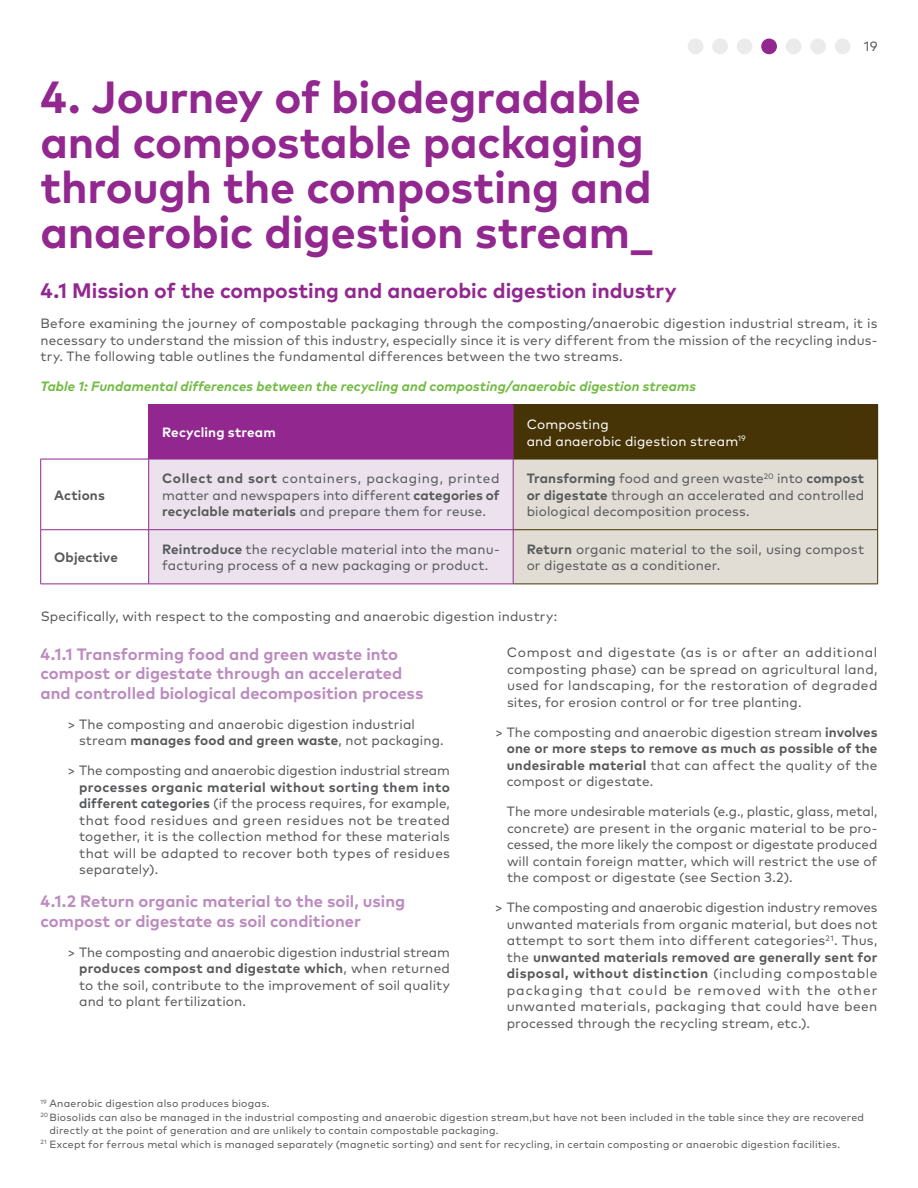
<style>
.page{position:relative;width:918px;height:1188px;background:#fff}
.page>*{position:absolute;margin:0;border:0;box-sizing:border-box;transform-origin:0 0}
.t1{font:700 45px/45px "Mark Pro";letter-spacing:-.005em;color:#92278f}
.t2{font:700 21px "Mark Pro";color:#92278f}
.t3{font:700 16.5px/19.5px "Mark Pro";letter-spacing:.005em;color:#bc8cbf}
.t4{font:13.5px/16.5px "Mark Pro";letter-spacing:.01em;color:#58595b;text-align:justify}
.t5{font:italic 700 13.5px "Mark Pro";letter-spacing:.01em;color:#73bb44}
.t6{font:13.5px/16.5px "Mark Pro";letter-spacing:.01em;color:#fff}
.t7{font:700 13.5px "Mark Pro";letter-spacing:.01em;color:#58595b}
.t8{font:700 13.5px "Mark Pro";letter-spacing:.01em;color:#fff}
.t9{font:10.5px "Mark Pro";letter-spacing:.02em;color:#58595b}
.s1{font-weight:700}
</style>
<div class="page">
<div style="left:149px;top:405px;width:364px;height:54px;background:#92278f"></div>
<div style="left:513px;top:405px;width:365px;height:54px;background:#463406"></div>
<div style="left:149px;top:460px;width:364px;height:124px;background:#ebe2ed"></div>
<div style="left:514px;top:460px;width:363px;height:124px;background:#e2ddd4"></div>
<hr style="left:40px;top:459px;width:109px;height:1px;background:#92278f">
<hr style="left:40px;top:459px;width:1px;height:71px;background:#92278f">
<hr style="left:40px;top:529px;width:109px;height:1px;background:#92278f">
<hr style="left:40px;top:530px;width:1px;height:54px;background:#92278f">
<hr style="left:148px;top:530px;width:1px;height:54px;background:#92278f">
<hr style="left:513px;top:530px;width:1px;height:54px;background:#92278f">
<hr style="left:148px;top:405px;width:1px;height:54px;background:#92278f">
<hr style="left:513px;top:405px;width:1px;height:54px;background:#92278f">
<hr style="left:149px;top:459px;width:364px;height:1px;background:#92278f">
<hr style="left:148px;top:459px;width:1px;height:71px;background:#92278f">
<hr style="left:513px;top:459px;width:1px;height:71px;background:#92278f">
<hr style="left:149px;top:529px;width:364px;height:1px;background:#92278f">
<hr style="left:877px;top:459px;width:1px;height:71px;background:#463406">
<hr style="left:513px;top:529px;width:365px;height:1px;background:#463406">
<hr style="left:877px;top:530px;width:1px;height:54px;background:#463406">
<hr style="left:513px;top:405px;width:365px;height:1px;background:#463406">
<hr style="left:513px;top:459px;width:365px;height:1px;background:#463406">
<hr style="left:40px;top:584px;width:109px;height:1px;background:#92278f">
<hr style="left:149px;top:584px;width:364px;height:1px;background:#92278f">
<hr style="left:513px;top:584px;width:365px;height:1px;background:#463406">
<div style="left:688px;top:39px;width:15px;height:15px;background:#ebebec;border-radius:50%"></div>
<div style="left:712px;top:39px;width:16px;height:15px;background:#ebebec;border-radius:50%"></div>
<div style="left:737px;top:39px;width:15px;height:15px;background:#ebebec;border-radius:50%"></div>
<div style="left:761px;top:39px;width:16px;height:15px;background:#92278f;border-radius:50%"></div>
<div style="left:786px;top:39px;width:15px;height:15px;background:#ebebec;border-radius:50%"></div>
<div style="left:810px;top:39px;width:16px;height:15px;background:#ebebec;border-radius:50%"></div>
<div style="left:835px;top:39px;width:15px;height:15px;background:#ebebec;border-radius:50%"></div>
<h1 class="t1" style="left:40px;top:70px;width:613px">4. Journey of biodegradable and compostable packaging through the composting and anaerobic digestion stream_</h1>
<p class="t4" style="left:864px;top:37px;width:15px">19</p>
<h2 class="t2" style="left:40px;top:275px;width:638px">4.1 Mission of the composting and anaerobic digestion industry</h2>
<p class="t4" style="left:40px;top:314px;width:838px">Before examining the journey of compostable packaging through the composting/anaerobic digestion industrial stream, it is necessary to understand the mission of this industry, especially since it is very different from the mission of the recycling indus&shy;try. The following table outlines the fundamental differences between the two streams.</p>
<p class="t5" style="left:40px;top:376px;width:657px">Table 1: Fundamental differences between the recycling and composting/anaerobic digestion streams</p>
<p class="t7" style="left:54px;top:485px;width:52px">Actions</p>
<p class="t8" style="left:162px;top:422px;width:115px">Recycling stream</p>
<p class="t6" style="left:527px;top:415px;width:221px">Composting<br>and anaerobic digestion stream<sup>19</sup></p>
<p class="t4" style="left:162px;top:469px;width:339px"><span class="s1">Collect and sort</span> containers, packaging, printed matter and newspapers into different <span class="s1">categories of recyclable materials</span> and prepare them for reuse.</p>
<p class="t4" style="left:527px;top:469px;width:339px"><span class="s1">Transforming</span> food and green waste<sup>20</sup> into <span class="s1">compost or digestate</span> through an accelerated and controlled biological decomposition process.</p>
<p class="t7" style="left:54px;top:547px;width:65px">Objective</p>
<p class="t4" style="left:162px;top:540px;width:339px"><span class="s1">Reintroduce</span> the recyclable material into the manu&shy;facturing process of a new packaging or product.</p>
<p class="t4" style="left:527px;top:540px;width:339px"><span class="s1">Return</span> organic material to the soil, using compost or digestate as a conditioner.</p>
<p class="t4" style="left:41px;top:607px;width:518px">Specifically, with respect to the composting and anaerobic digestion industry:</p>
<p class="t3" style="left:40px;top:643px;width:384px">4.1.1 Transforming food and green waste into compost or digestate through an accelerated and controlled biological decomposition process</p>
<p class="t4" style="left:79px;top:714px;width:366px;text-indent:-12px">&gt; The composting and anaerobic digestion industrial stream <span class="s1">manages food and green waste</span>, not packaging.</p>
<p class="t4" style="left:67px;top:761px;width:384px">&gt; The composting and anaerobic digestion industrial stream</p>
<p class="t4" style="left:79px;top:777px;width:372px"><span class="s1">processes organic material without sorting them into different categories</span> (if the process requires, for example, that food residues and green residues not be treated together, it is the collection method for these materials that will be adapted to recover both types of residues separately).</p>
<p class="t3" style="left:40px;top:890px;width:366px">4.1.2 Return organic material to the soil, using compost or digestate as soil conditioner</p>
<p class="t4" style="left:79px;top:942px;width:372px;text-indent:-12px">&gt; The composting and anaerobic digestion industrial stream <span class="s1">produces compost and digestate which</span>, when returned to the soil, contribute to the improvement of soil quality and to plant fertilization.</p>
<p class="t4" style="left:507px;top:643px;width:372px">Compost and digestate (as is or after an additional composting phase) can be spread on agricultural land, used for landscaping, for the restoration of degraded sites, for erosion control or for tree planting.</p>
<p class="t4" style="left:507px;top:723px;width:372px;text-indent:-12px">&gt; The composting and anaerobic digestion stream <span class="s1">involves one or more steps to remove as much as possible of the undesirable material</span> that can affect the quality of the compost or digestate.</p>
<p class="t4" style="left:507px;top:802px;width:372px">The more undesirable materials (e.g., plastic, glass, metal, concrete) are present in the organic material to be pro&shy;cessed, the more likely the compost or digestate produced will contain foreign matter, which will restrict the use of the compost or digestate (see Section 3.2).</p>
<p class="t4" style="left:507px;top:898px;width:372px;text-indent:-12px">&gt; The composting and anaerobic digestion industry removes unwanted materials from organic material, but does not attempt to sort them into different categories<sup>21</sup>. Thus, the <span class="s1">unwanted materials removed are generally sent for disposal, without distinction</span> (including compostable packaging that could be removed with the other unwanted materials, packaging that could have been processed through the recycling stream, etc.).</p>
<p class="t9" style="left:40px;top:1095px;width:231px"><sup>19</sup> Anaerobic digestion also produces biogas.</p>
<p class="t9" style="left:40px;top:1109px;width:825px"><sup>20</sup> Biosolids can also be managed in the industrial composting and anaerobic digestion stream,but have not been included in the table since they are recovered</p>
<p class="t9" style="left:49px;top:1122px;width:451px">directly at the point of generation and are unlikely to contain compostable packaging.</p>
<p class="t9" style="left:40px;top:1136px;width:801px"><sup>21</sup> Except for ferrous metal which is managed separately (magnetic sorting) and sent for recycling, in certain composting or anaerobic digestion facilities.</p>
</div>
